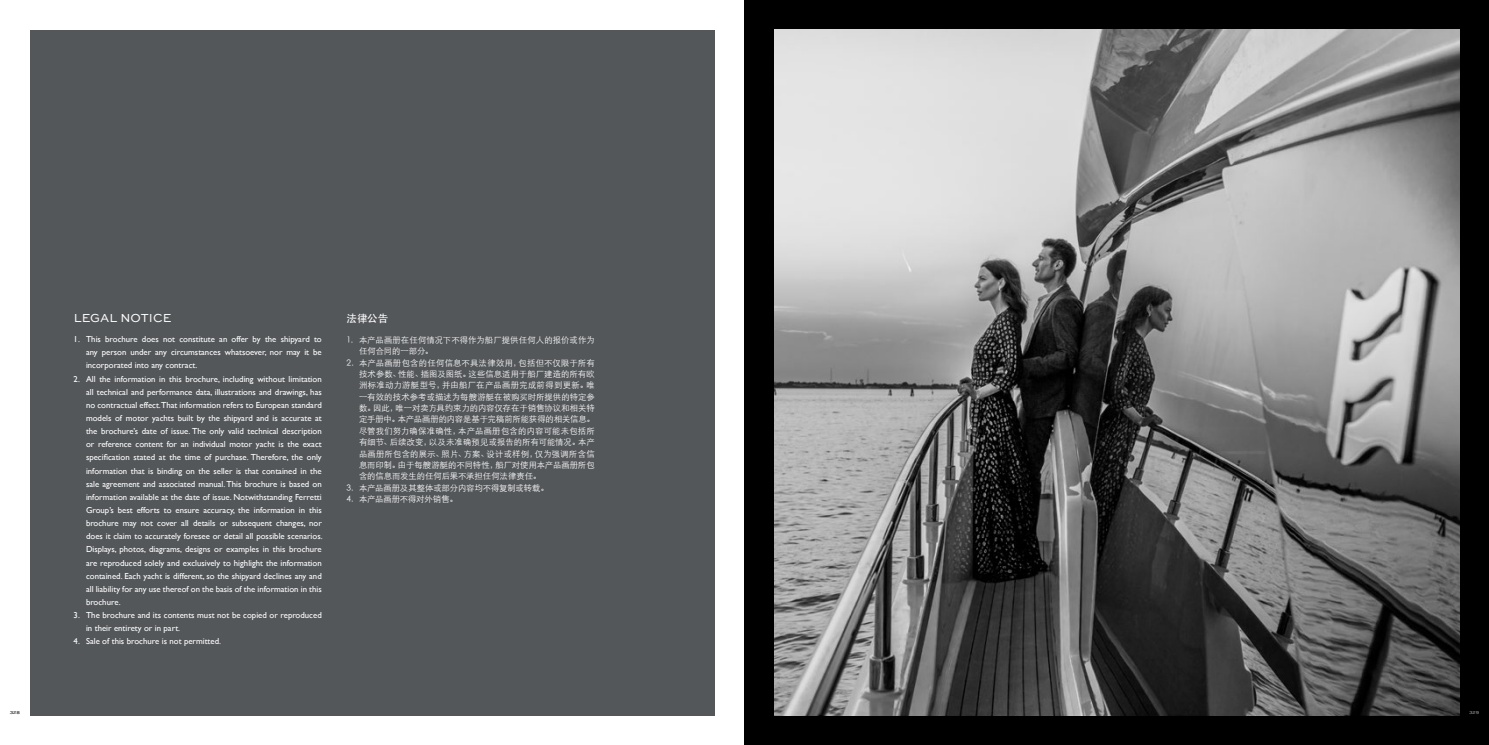
<style>
.page{position:relative;width:1489px;height:745px;background:#fff}
.page>*{position:absolute;margin:0;border:0;box-sizing:border-box;transform-origin:0 0}
.t1{font:12.25px "Sweet Sans";letter-spacing:.005em;color:#fff}
.t2{font:500 10.5px "ST Heiti SC";color:#fff}
.t3{font:8.75px/13.1px "Gill Sans";color:#fff;text-align:justify}
.t4{font:300 8.31px/11.4px "ST Heiti SC";color:#fff}
.t5{font:5.25px "Sweet Sans";color:#000}
.t6{font:5.25px "Sweet Sans";color:#a0a3a4}
</style>
<div class="page">
<div style="left:744px;top:0;width:744px;height:744px;background:#000"></div>
<div style="left:30px;top:30px;width:684px;height:684px;background:#54575a"></div>
<img style="left:774px;top:30px;width:684px;height:684px">
<h1 class="t1" style="left:74px;top:311px;width:99px">LEGAL NOTICE</h1>
<p class="t2" style="left:346px;top:312px;width:43px">法律公告</p>
<p class="t3" style="left:86px;top:332px;width:237px;text-indent:-12px">1. This brochure does not constitute an offer by the shipyard to any person under any circumstances whatsoever, nor may it be incorporated into any contract.</p>
<p class="t3" style="left:86px;top:372px;width:238px;text-indent:-12px">2. All the information in this brochure, including without limitation all technical and performance data, illustrations and drawings, has no contractual effect.That information refers to European standard models of motor yachts built by the shipyard and is accurate at the brochure’s date of issue. The only valid technical description or reference content for an individual motor yacht is the exact specification stated at the time of purchase. Therefore, the only information that is binding on the seller is that contained in the sale agreement and associated manual. This brochure is based on information available at the date of issue. Notwithstanding Ferretti Group’s best efforts to ensure accuracy, the information in this brochure may not cover all details or subsequent changes, nor does it claim to accurately foresee or detail all possible scenarios.<br>Displays, photos, diagrams, designs or examples in this brochure are reproduced solely and exclusively to highlight the information contained. Each yacht is different, so the shipyard declines any and all liability for any use thereof on the basis of the information in this brochure.</p>
<p class="t3" style="left:86px;top:608px;width:237px;text-indent:-12px">3. The brochure and its contents must not be copied or reproduced in their entirety or in part.</p>
<p class="t3" style="left:74px;top:634px;width:149px">4. Sale of this brochure is not permitted.</p>
<p class="t4" style="left:359px;top:333px;width:237px;text-indent:-12px">1. 本产品画册在任何情况下不得作为船厂提供任何人的报价或作为任何合同的一部分。</p>
<p class="t4" style="left:359px;top:355px;width:237px;text-align:justify;text-indent:-12px">2. 本产品画册包含的任何信息不具法律效用，包括但不仅限于所有技术参数、性能、插图及图纸。这些信息适用于船厂建造的所有欧洲标准动力游艇型号，并由船厂在产品画册完成前得到更新。唯一有效的技术参考或描述为每艘游艇在被购买时所提供的特定参数。因此，唯一对卖方具约束力的内容仅存在于销售协议和相关特定手册中。本产品画册的内容是基于完稿前所能获得的相关信息。尽管我们努力确保准确性，本产品画册包含的内容可能未包括所有细节、后续改变，以及未准确预见或报告的所有可能情况。本产品画册所包含的展示、照片、方案、设计或样例，仅为强调所含信息而印制。由于每艘游艇的不同特性，船厂对使用本产品画册所包含的信息而发生的任何后果不承担任何法律责任。</p>
<p class="t4" style="left:346px;top:481px;width:203px">3. 本产品画册及其整体或部分内容均不得复制或转载。</p>
<p class="t4" style="left:346px;top:492px;width:112px">4. 本产品画册不得对外销售。</p>
<p class="t5" style="left:10px;top:708px;width:12px">328</p>
<p class="t6" style="left:1468px;top:708px;width:12px">329</p>
</div>
